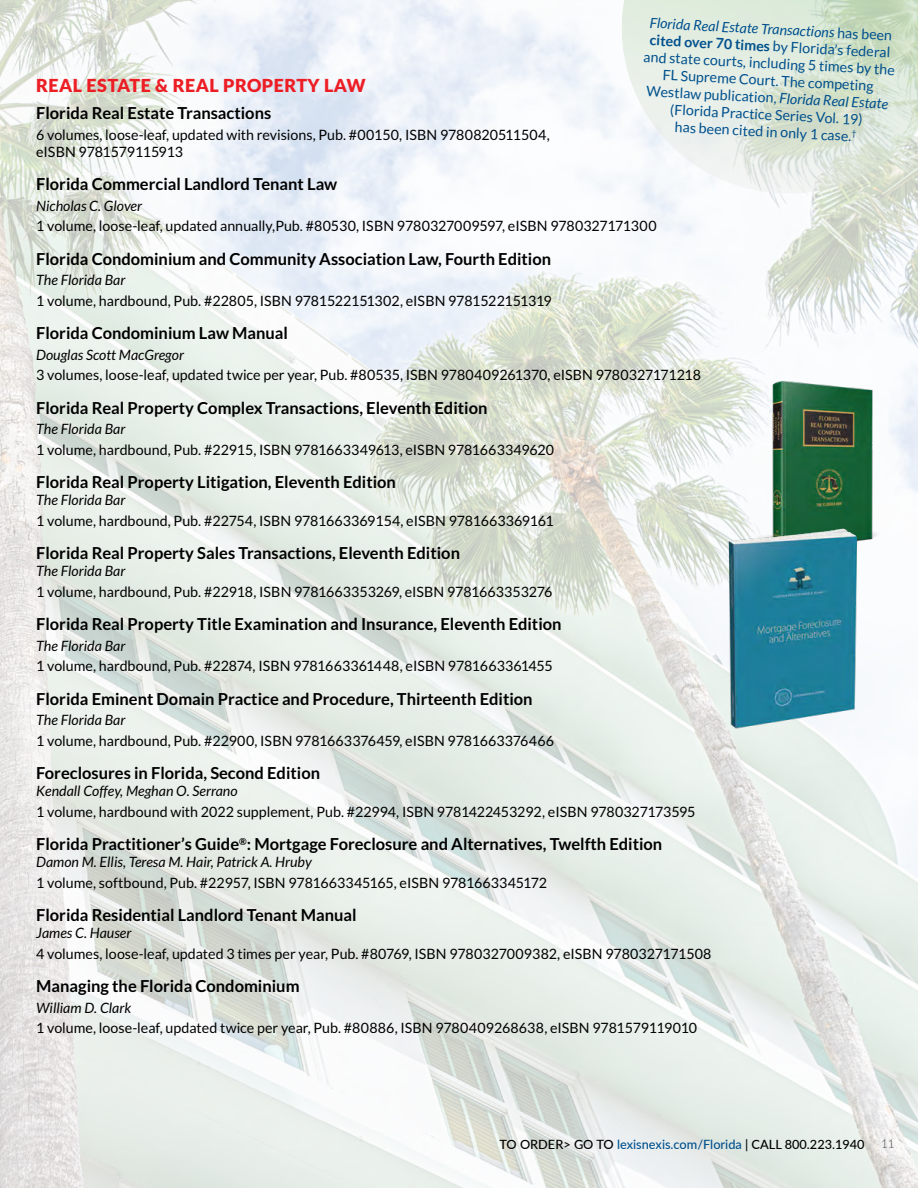
<style>
.page{position:relative;width:918px;height:1188px;background:#fff}
.page>*{position:absolute;margin:0;border:0;box-sizing:border-box;transform-origin:0 0}
.sub_section{font:900 18px "Lato";letter-spacing:.025em;color:#ed1d24}
.Elite_book_title{font:700 16.5px "Lato";color:#000}
.isbn{font:700 16.5px "Lato";color:#000}
.isbn-2{font:14.25px/17.1px "Lato";color:#000}
.t1{font:14.25px/17.1px "Lato";color:#00508d;text-align:center}
.author{font:italic 14.25px "Lato";color:#000}
.Elite_book_title-2{font:14.25px "Lato";color:#000}
.t2{font:500 12.75px "Lato";color:#000}
.t3{font:300 12px "Lato";color:#292829}
.s1{font-style:italic}
.s2{font-weight:700}
.s3{color:#00508d}
</style>
<div class="page">
<img style="left:1px;top:0;width:917px;height:1188px">
<img style="left:745px;top:375px;width:140px;height:179px">
<img style="left:723px;top:527px;width:139px;height:205px">
<svg style="left:606px;top:0;width:312px;height:209px"></svg>
<p class="t1" style="left:646px;top:14px;width:253px;rotate:3deg"><span class="s1">Florida Real Estate Transactions</span> has been <span class="s2">cited over 70 times</span> by Florida’s federal and state courts, including 5 times by the FL Supreme Court. The competing Westlaw publication, <span class="s1">Florida Real Estate </span>(Florida Practice Series Vol. 19)<br>has been cited in only 1 case.<sup>†</sup></p>
<p class="sub_section" style="left:36px;top:75px;width:331px">REAL ESTATE &amp; REAL PROPERTY LAW</p>
<p class="Elite_book_title" style="left:36px;top:104px;width:237px">Florida Real Estate Transactions</p>
<p class="isbn-2" style="left:36px;top:126px;width:515px">6 volumes, loose-leaf, updated with revisions, Pub. #00150, ISBN 9780820511504, eISBN 9781579115913</p>
<p class="Elite_book_title" style="left:36px;top:175px;width:303px">Florida Commercial Landlord Tenant Law</p>
<p class="author" style="left:36px;top:198px;width:108px">Nicholas C. Glover</p>
<p class="isbn-2" style="left:36px;top:217px;width:622px">1 volume, loose-leaf, updated annually,Pub. #80530, ISBN 9780327009597, eISBN 9780327171300</p>
<p class="Elite_book_title" style="left:36px;top:249px;width:517px">Florida Condominium and Community Association Law, Fourth Edition</p>
<p class="author" style="left:36px;top:272px;width:91px">The Florida Bar</p>
<p class="isbn-2" style="left:36px;top:292px;width:517px">1 volume, hardbound, Pub. #22805, ISBN 9781522151302, eISBN 9781522151319</p>
<p class="Elite_book_title" style="left:36px;top:324px;width:253px">Florida Condominium Law Manual</p>
<p class="author" style="left:36px;top:347px;width:149px">Douglas Scott MacGregor</p>
<p class="isbn-2" style="left:36px;top:366px;width:666px">3 volumes, loose-leaf, updated twice per year, Pub. #80535, ISBN 9780409261370, eISBN 9780327171218</p>
<p class="Elite_book_title" style="left:36px;top:398px;width:453px">Florida Real Property Complex Transactions, Eleventh Edition</p>
<p class="author" style="left:36px;top:421px;width:91px">The Florida Bar</p>
<p class="isbn-2" style="left:36px;top:441px;width:519px">1 volume, hardbound, Pub. #22915, ISBN 9781663349613, eISBN 9781663349620</p>
<p class="isbn" style="left:36px;top:473px;width:361px">Florida Real Property Litigation, Eleventh Edition</p>
<p class="author" style="left:36px;top:492px;width:91px">The Florida Bar</p>
<p class="isbn-2" style="left:36px;top:512px;width:519px">1 volume, hardbound, Pub. #22754, ISBN 9781663369154, eISBN 9781663369161</p>
<p class="isbn" style="left:36px;top:544px;width:425px">Florida Real Property Sales Transactions, Eleventh Edition</p>
<p class="author" style="left:36px;top:563px;width:91px">The Florida Bar</p>
<p class="isbn-2" style="left:36px;top:583px;width:518px">1 volume, hardbound, Pub. #22918, ISBN 9781663353269, eISBN 9781663353276</p>
<p class="Elite_book_title" style="left:36px;top:615px;width:527px">Florida Real Property Title Examination and Insurance, Eleventh Edition</p>
<p class="author" style="left:36px;top:638px;width:91px">The Florida Bar</p>
<p class="Elite_book_title-2" style="left:36px;top:658px;width:518px">1 volume, hardbound, Pub. #22874, ISBN 9781663361448, eISBN 9781663361455</p>
<p class="Elite_book_title" style="left:36px;top:689px;width:498px">Florida Eminent Domain Practice and Procedure, Thirteenth Edition</p>
<p class="author" style="left:36px;top:712px;width:91px">The Florida Bar</p>
<p class="isbn-2" style="left:36px;top:732px;width:519px">1 volume, hardbound, Pub. #22900, ISBN 9781663376459, eISBN 9781663376466</p>
<p class="isbn" style="left:36px;top:764px;width:285px">Foreclosures in Florida, Second Edition</p>
<p class="author" style="left:36px;top:783px;width:203px">Kendall Coffey, Meghan O. Serrano</p>
<p class="isbn-2" style="left:36px;top:803px;width:661px">1 volume, hardbound with 2022 supplement, Pub. #22994, ISBN 9781422453292, eISBN 9780327173595</p>
<p class="isbn" style="left:36px;top:835px;width:628px">Florida Practitioner’s Guide<sup>®</sup>: Mortgage Foreclosure and Alternatives, Twelfth Edition</p>
<p class="author" style="left:36px;top:854px;width:277px">Damon M. Ellis, Teresa M. Hair, Patrick A. Hruby</p>
<p class="isbn-2" style="left:36px;top:874px;width:513px">1 volume, softbound, Pub. #22957, ISBN 9781663345165, eISBN 9781663345172</p>
<p class="isbn" style="left:36px;top:906px;width:322px">Florida Residential Landlord Tenant Manual</p>
<p class="author" style="left:36px;top:925px;width:97px">James C. Hauser</p>
<p class="isbn-2" style="left:36px;top:945px;width:677px">4 volumes, loose-leaf, updated 3 times per year, Pub. #80769, ISBN 9780327009382, eISBN 9780327171508</p>
<p class="Elite_book_title" style="left:36px;top:977px;width:265px">Managing the Florida Condominium</p>
<p class="author" style="left:36px;top:1000px;width:97px">William D. Clark</p>
<p class="isbn-2" style="left:36px;top:1020px;width:662px">1 volume, loose-leaf, updated twice per year, Pub. #80886, ISBN 9780409268638, eISBN 9781579119010</p>
<p class="t2" style="left:499px;top:1135px;width:367px">TO ORDER&gt; GO TO <span class="s3">lexisnexis.com/Florida</span> | CALL 800.223.1940</p>
<p class="t3" style="left:881px;top:1137px;width:15px">11</p>
</div>
